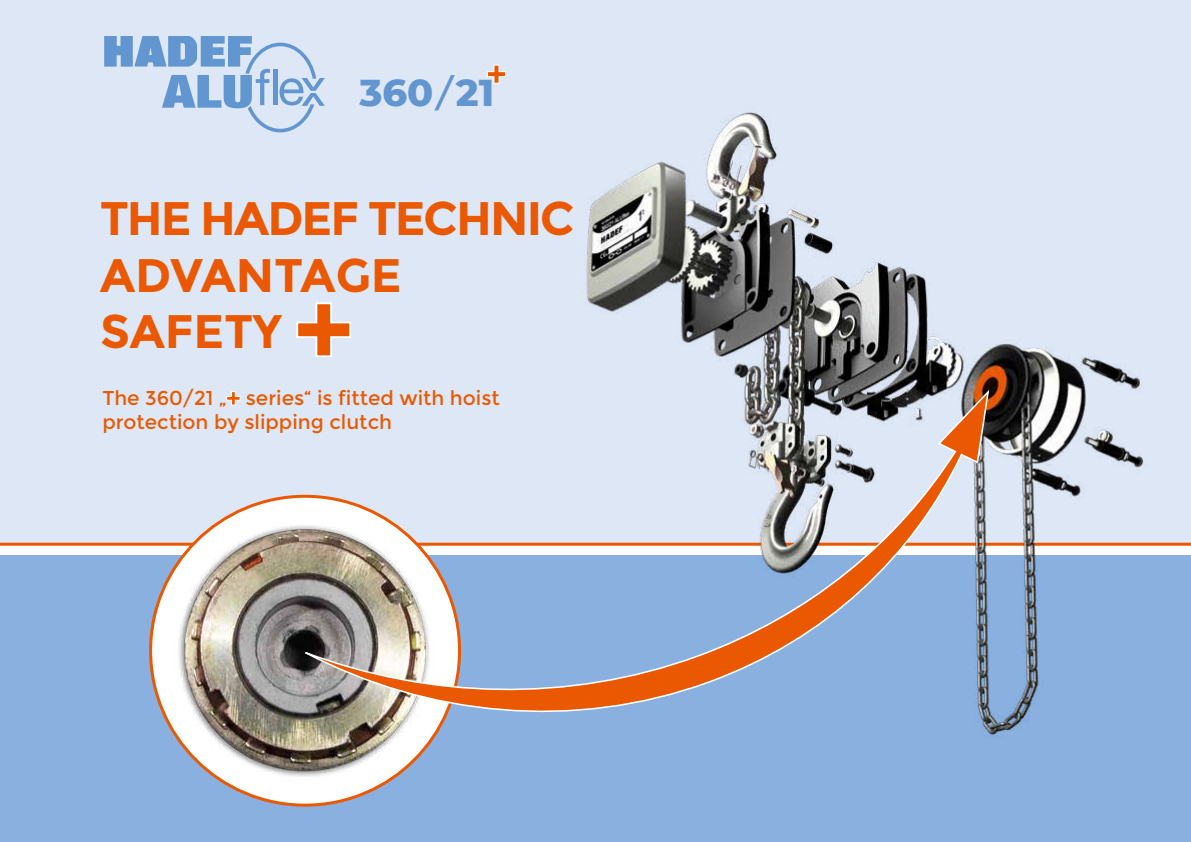
<style>
.page{position:relative;width:1191px;height:842px;background:#fff}
.page>*{position:absolute;margin:0;border:0;box-sizing:border-box;transform-origin:0 0}
.t1{font:700 47px/56.4px "Montserrat";letter-spacing:-.04em;color:#ea5901}
.t2{font:800 38.2px "Montserrat";color:#6296d0}
.t3{font:20px/24px "Montserrat";color:#ea5901}
.s1{font-weight:400}
</style>
<div class="page">
<div style="left:0;top:555px;width:1191px;height:287px;background:#89b0de"></div>
<div style="left:0;top:0;width:1191px;height:544px;background:#dee7f6"></div>
<hr style="left:0;top:543px;width:1191px;height:3px;background:#ea5901">
<svg style="left:226px;top:391px;width:15px;height:14px"></svg>
<svg style="left:296px;top:302px;width:55px;height:55px"></svg>
<img style="left:157px;top:503px;width:282px;height:295px">
<img style="left:586px;top:112px;width:605px;height:626px">
<svg style="left:283px;top:387px;width:707px;height:344px"></svg>
<svg style="left:104px;top:36px;width:221px;height:96px"></svg>
<svg style="left:487px;top:64px;width:19px;height:20px"></svg>
<h2 class="t2" style="left:359px;top:64px;width:136px">360<span class="s1">/</span>21</h2>
<h1 class="t1" style="left:100px;top:191px;width:476px">THE HADEF TECHNIC<br>ADVANTAGE<br>SAFETY</h1>
<p class="t3" style="left:102px;top:386px;width:399px">The 360/21 „ series“ is fitted with hoist protection by slipping clutch</p>
</div>
